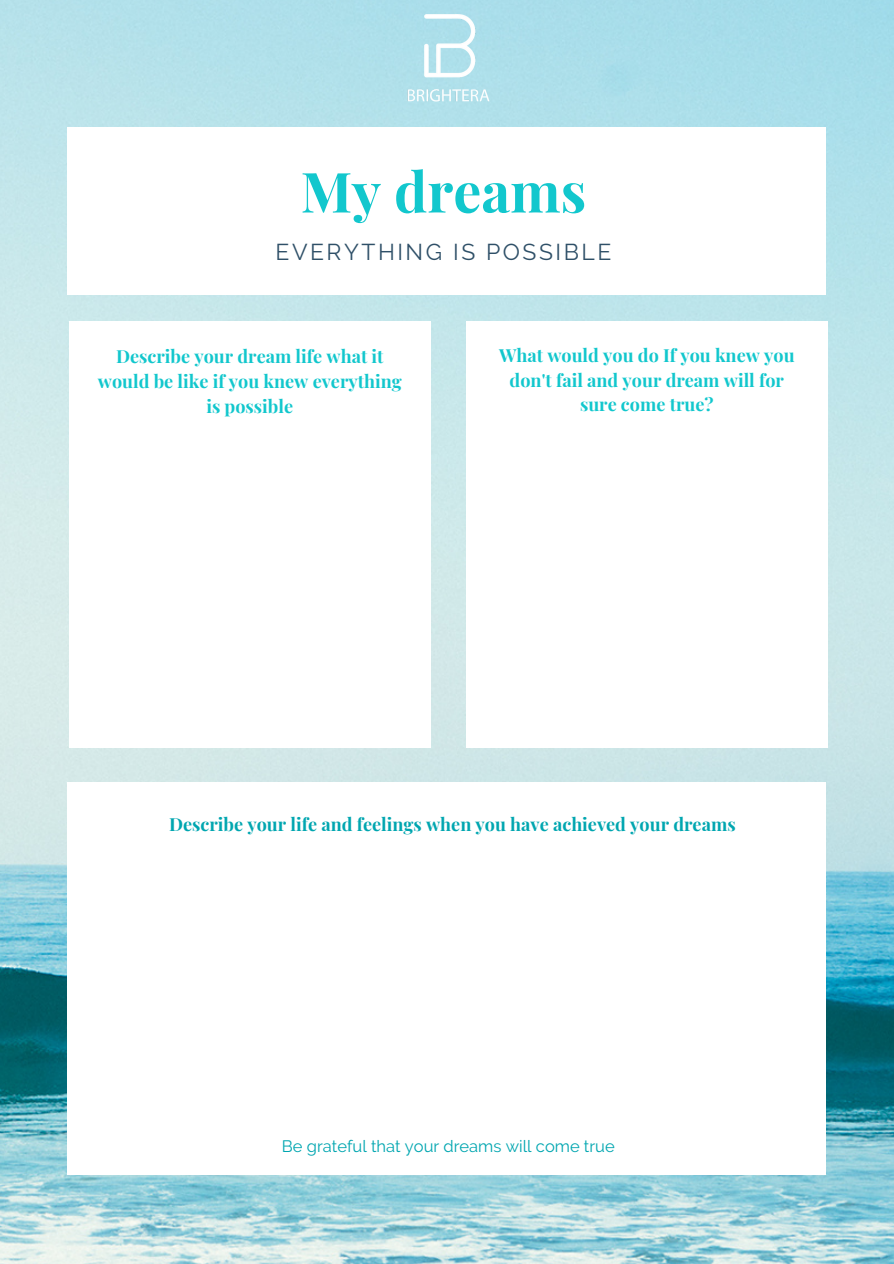
<style>
.page{position:relative;width:894px;height:1264px;background:#fff}
.page>*{position:absolute;margin:0;border:0;box-sizing:border-box;transform-origin:0 0}
.t1{font:700 55.65px "Playfair Display";color:#12c7cd}
.t2{font:22.95px "Raleway";letter-spacing:.11em;color:#2f5068}
.t3{font:700 18px/24.8px "Playfair Display";color:#12c7cd;text-align:center}
.t4{font:700 18px "Playfair Display";color:#00a6b0}
.t5{font:16.5px "Raleway";color:#00a6b0}
</style>
<div class="page">
<img style="left:0;top:0;width:893px;height:1263px">
<div style="left:67px;top:127px;width:758px;height:168px;background:#fff"></div>
<div style="left:69px;top:321px;width:361px;height:427px;background:#fff"></div>
<div style="left:466px;top:321px;width:361px;height:427px;background:#fff"></div>
<div style="left:67px;top:783px;width:758px;height:391px;background:#fff"></div>
<img style="left:406px;top:14px;width:83px;height:92px">
<p class="t1" style="left:300px;top:152px;width:287px">My dreams</p>
<p class="t2" style="left:275px;top:239px;width:337px">EVERYTHING IS POSSIBLE</p>
<p class="t3" style="left:98px;top:343px;width:305px">Describe your dream life what it would be like if you knew everything is possible</p>
<p class="t3" style="left:499px;top:342px;width:297px">What would you do If you knew you don't fail and your dream will for sure come true?</p>
<p class="t4" style="left:169px;top:811px;width:568px">Describe your life and feelings when you have achieved your dreams</p>
<p class="t5" style="left:282px;top:1136px;width:334px">Be grateful that your dreams will come true</p>
</div>
